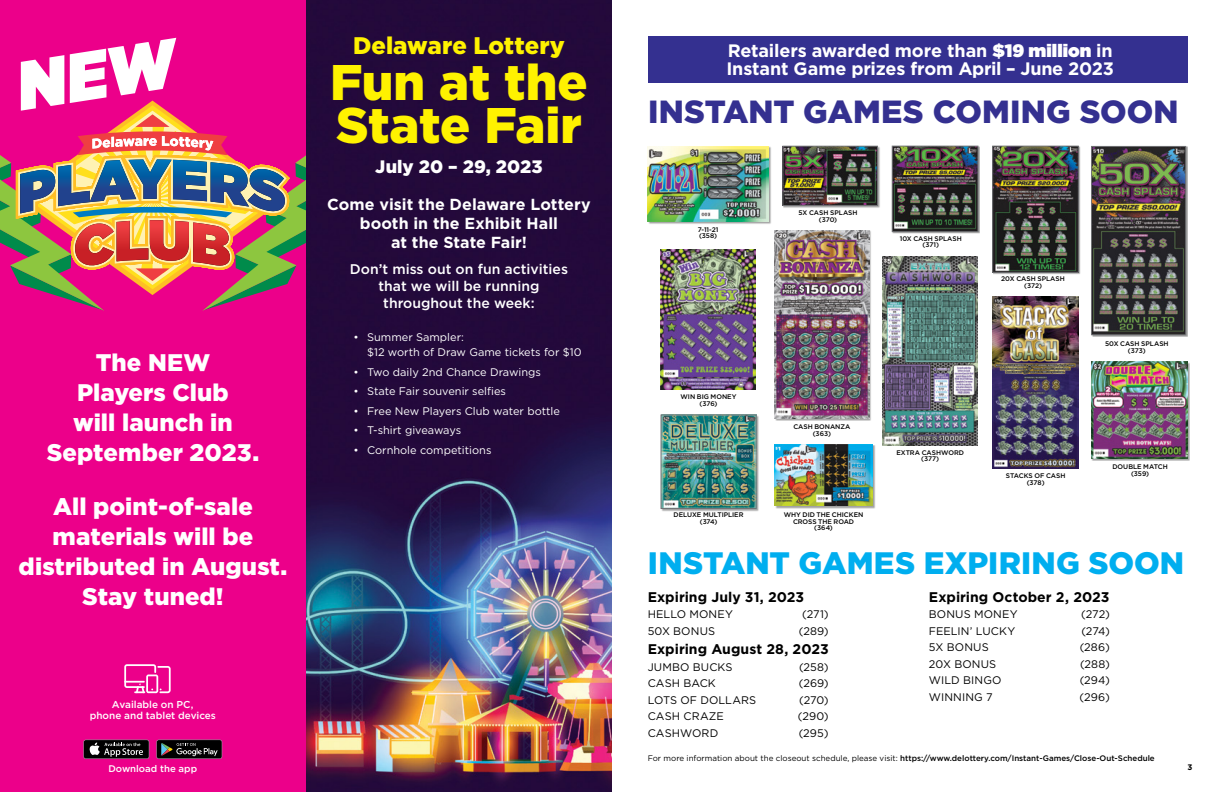
<style>
.page{position:relative;width:1224px;height:792px;background:#fff}
.page>*{position:absolute;margin:0;border:0;box-sizing:border-box;transform-origin:0 0}
.t1{font:900 50px/43px "Gotham";letter-spacing:-.005em;color:#fff200}
.t2{font:900 32px "Gotham";color:#343090}
.t3{font:900 31px "Gotham";color:#00aeef}
.t4{font:900 24px/30px "Gotham";letter-spacing:.005em;color:#fff;text-align:center}
.t5{font:900 24px "Gotham";color:#fff200}
.t6{font:700 18px/18px "Gotham";letter-spacing:-.01em;color:#fff}
.t7{font:900 18px "Gotham";letter-spacing:.005em;color:#fff}
.t8{font:700 16px/19.2px "Gotham";color:#fff;text-align:center}
.t9{font:500 14px/16.8px "Gotham";color:#fff;text-align:center}
.t10{font:700 14px "Gotham";color:#000}
.t11{font:11px "Gotham";letter-spacing:.01em;color:#000}
.t12{font:11px/15px "Gotham";color:#fff}
.t13{font:500 10px/10.9px "Gotham";color:#fff;text-align:center}
.t14{font:500 9.6px "Gotham";color:#fff}
.t15{font:500 8px "Gotham";color:#000}
.t16{font:700 8px "Gotham";color:#000}
.t17{font:500 6.7px/6.7px "Gotham";letter-spacing:-.005em;color:#000;text-align:center}
.s1{font-weight:900}
.s2{font-weight:400}
</style>
<div class="page">
<div style="left:648px;top:36px;width:540px;height:46px;background:#343090"></div>
<div style="left:1092px;top:147px;width:96px;height:190px;background:#989999"></div>
<img style="left:1093px;top:148px;width:91px;height:185px">
<div style="left:1091px;top:146px;width:95px;height:189px;border:1px solid #717275"></div>
<div style="left:661px;top:415px;width:98px;height:96px;background:#000;opacity:.37"></div>
<img style="left:663px;top:417px;width:91px;height:90px">
<div style="left:661px;top:415px;width:95px;height:94px;border:1px solid #717275"></div>
<div style="left:892px;top:146px;width:88px;height:88px;background:#000;opacity:.37"></div>
<img style="left:894px;top:148px;width:82px;height:82px">
<div style="left:892px;top:146px;width:86px;height:86px;border:1px solid #717275"></div>
<div style="left:993px;top:146px;width:88px;height:129px;background:#b7b7b7"></div>
<img style="left:994px;top:148px;width:83px;height:123px">
<div style="left:992px;top:146px;width:87px;height:127px;border:1px solid #717275"></div>
<div style="left:783px;top:146px;width:98px;height:62px;background:#000;opacity:.37"></div>
<img style="left:785px;top:148px;width:91px;height:56px">
<div style="left:783px;top:146px;width:95px;height:60px;border:1px solid #717275"></div>
<div style="left:775px;top:445px;width:100px;height:64px;background:#000;opacity:.37"></div>
<img style="left:775px;top:445px;width:97px;height:61px">
<div style="left:1091px;top:362px;width:99px;height:99px;background:#000;opacity:.37"></div>
<img style="left:1091px;top:362px;width:97px;height:96px">
<div style="left:775px;top:231px;width:97px;height:190px;background:#000;opacity:.37"></div>
<img style="left:775px;top:231px;width:94px;height:187px">
<div style="left:648px;top:146px;width:123px;height:79px;background:#000;opacity:.37"></div>
<img style="left:648px;top:146px;width:120px;height:76px">
<img style="left:883px;top:256px;width:94px;height:189px">
<img style="left:992px;top:297px;width:87px;height:172px">
<img style="left:661px;top:250px;width:94px;height:140px">
<img style="left:306px;top:0;width:306px;height:792px">
<div style="left:0;top:0;width:306px;height:792px;background:#ec008a"></div>
<svg style="left:124px;top:664px;width:47px;height:29px"></svg>
<svg style="left:83px;top:740px;width:66px;height:19px"></svg>
<svg style="left:156px;top:740px;width:66px;height:19px"></svg>
<svg style="left:0;top:100px;width:306px;height:211px"></svg>
<h3 class="t4" style="left:47px;top:346px;width:214px">The NEW<br>Players Club<br>will launch in<br>September 2023.</h3>
<h3 class="t4" style="left:19px;top:491px;width:270px">All point-of-sale materials will be distributed in August.<br>Stay tuned!</h3>
<h3 class="t13" style="left:90px;top:699px;width:128px">Available on PC,<br>phone and tablet devices</h3>
<h3 class="t14" style="left:108px;top:763px;width:90px">Download the app</h3>
<h3 class="t5" style="left:353px;top:31px;width:213px">Delaware Lottery</h3>
<h1 class="t1" style="left:330px;top:59px;width:259px">Fun at the<br>State Fair</h1>
<h3 class="t7" style="left:375px;top:156px;width:169px">July 20 – 29, 2023</h3>
<h3 class="t8" style="left:327px;top:194px;width:265px">Come visit the Delaware Lottery booth in the Exhibit Hall<br>at the State Fair!</h3>
<h3 class="t9" style="left:350px;top:260px;width:220px">Don’t miss out on fun activities that we will be running throughout the week:</h3>
<h3 class="t12" style="left:367px;top:330px;width:216px;text-indent:-13px">• Summer Sampler:<br>$12 worth of Draw Game tickets for $10</h3>
<h3 class="t12" style="left:354px;top:364px;width:189px">• Two daily 2nd Chance Drawings</h3>
<h3 class="t12" style="left:354px;top:384px;width:154px">• State Fair souvenir selfies</h3>
<h3 class="t12" style="left:354px;top:403px;width:208px">• Free New Players Club water bottle</h3>
<h3 class="t12" style="left:354px;top:423px;width:109px">• T-shirt giveaways</h3>
<h3 class="t12" style="left:354px;top:442px;width:139px">• Cornhole competitions</h3>
<h3 class="t6" style="left:726px;top:41px;width:389px">Retailers awarded more than <span class="s1">$19 million</span> in<br>Instant Game prizes from April – June 2023</h3>
<h2 class="t2" style="left:648px;top:94px;width:532px">INSTANT GAMES COMING SOON</h2>
<p class="t17" style="left:698px;top:226px;width:22px;text-align:left">7-11-21 (358)</p>
<p class="t17" style="left:681px;top:393px;width:58px">WIN BIG MONEY (376)</p>
<p class="t17" style="left:674px;top:511px;width:72px">DELUXE MULTIPLIER (374)</p>
<p class="t17" style="left:799px;top:209px;width:60px">5X CASH SPLASH (370)</p>
<p class="t17" style="left:900px;top:235px;width:64px">10X CASH SPLASH (371)</p>
<p class="t17" style="left:1001px;top:275px;width:65px">20X CASH SPLASH (372)</p>
<p class="t17" style="left:793px;top:423px;width:59px">CASH BONANZA (363)</p>
<p class="t17" style="left:784px;top:511px;width:81px">WHY DID THE CHICKEN<br>CROSS THE ROAD (364)</p>
<p class="t17" style="left:896px;top:449px;width:69px">EXTRA CASHWORD (377)</p>
<p class="t17" style="left:1006px;top:472px;width:61px">STACKS OF CASH (378)</p>
<p class="t17" style="left:1105px;top:341px;width:65px">50X CASH SPLASH (373)</p>
<p class="t17" style="left:1112px;top:464px;width:57px">DOUBLE MATCH (359)</p>
<h3 class="t3" style="left:648px;top:545px;width:538px">INSTANT GAMES EXPIRING SOON</h3>
<h3 class="t10" style="left:648px;top:589px;width:158px">Expiring July 31, 2023</h3>
<h3 class="t11" style="left:648px;top:608px;width:87px">HELLO MONEY</h3>
<h3 class="t11" style="left:802px;top:608px;width:28px">(271)</h3>
<h3 class="t11" style="left:648px;top:625px;width:69px">50X BONUS</h3>
<h3 class="t11" style="left:799px;top:625px;width:31px">(289)</h3>
<h3 class="t10" style="left:648px;top:641px;width:183px">Expiring August 28, 2023</h3>
<h3 class="t11" style="left:648px;top:661px;width:86px">JUMBO BUCKS</h3>
<h3 class="t11" style="left:799px;top:661px;width:31px">(258)</h3>
<h3 class="t11" style="left:648px;top:677px;width:70px">CASH BACK</h3>
<h3 class="t11" style="left:799px;top:677px;width:31px">(269)</h3>
<h3 class="t11" style="left:648px;top:694px;width:110px">LOTS OF DOLLARS</h3>
<h3 class="t11" style="left:799px;top:694px;width:31px">(270)</h3>
<h3 class="t11" style="left:648px;top:710px;width:78px">CASH CRAZE</h3>
<h3 class="t11" style="left:798px;top:710px;width:32px">(290)</h3>
<h3 class="t11" style="left:648px;top:727px;width:72px">CASHWORD</h3>
<h3 class="t11" style="left:799px;top:727px;width:31px">(295)</h3>
<h3 class="t10" style="left:929px;top:589px;width:182px">Expiring October 2, 2023</h3>
<h3 class="t11" style="left:929px;top:608px;width:90px">BONUS MONEY</h3>
<h3 class="t11" style="left:1081px;top:608px;width:30px">(272)</h3>
<h3 class="t11" style="left:929px;top:625px;width:88px">FEELIN’ LUCKY</h3>
<h3 class="t11" style="left:1081px;top:625px;width:30px">(274)</h3>
<h3 class="t11" style="left:929px;top:641px;width:61px">5X BONUS</h3>
<h3 class="t11" style="left:1080px;top:641px;width:32px">(286)</h3>
<h3 class="t11" style="left:929px;top:658px;width:69px">20X BONUS</h3>
<h3 class="t11" style="left:1080px;top:658px;width:31px">(288)</h3>
<h3 class="t11" style="left:929px;top:674px;width:74px">WILD BINGO</h3>
<h3 class="t11" style="left:1080px;top:674px;width:32px">(294)</h3>
<h3 class="t11" style="left:929px;top:691px;width:65px">WINNING 7</h3>
<h3 class="t11" style="left:1080px;top:691px;width:32px">(296)</h3>
<p class="t15" style="left:648px;top:753px;width:509px"><span class="s2">For more information about the closeout schedule, please visit:</span> https://www.delottery.com/Instant-Games/Close-Out-Schedule</p>
<p class="t16" style="left:1188px;top:762px;width:6px">3</p>
</div>
